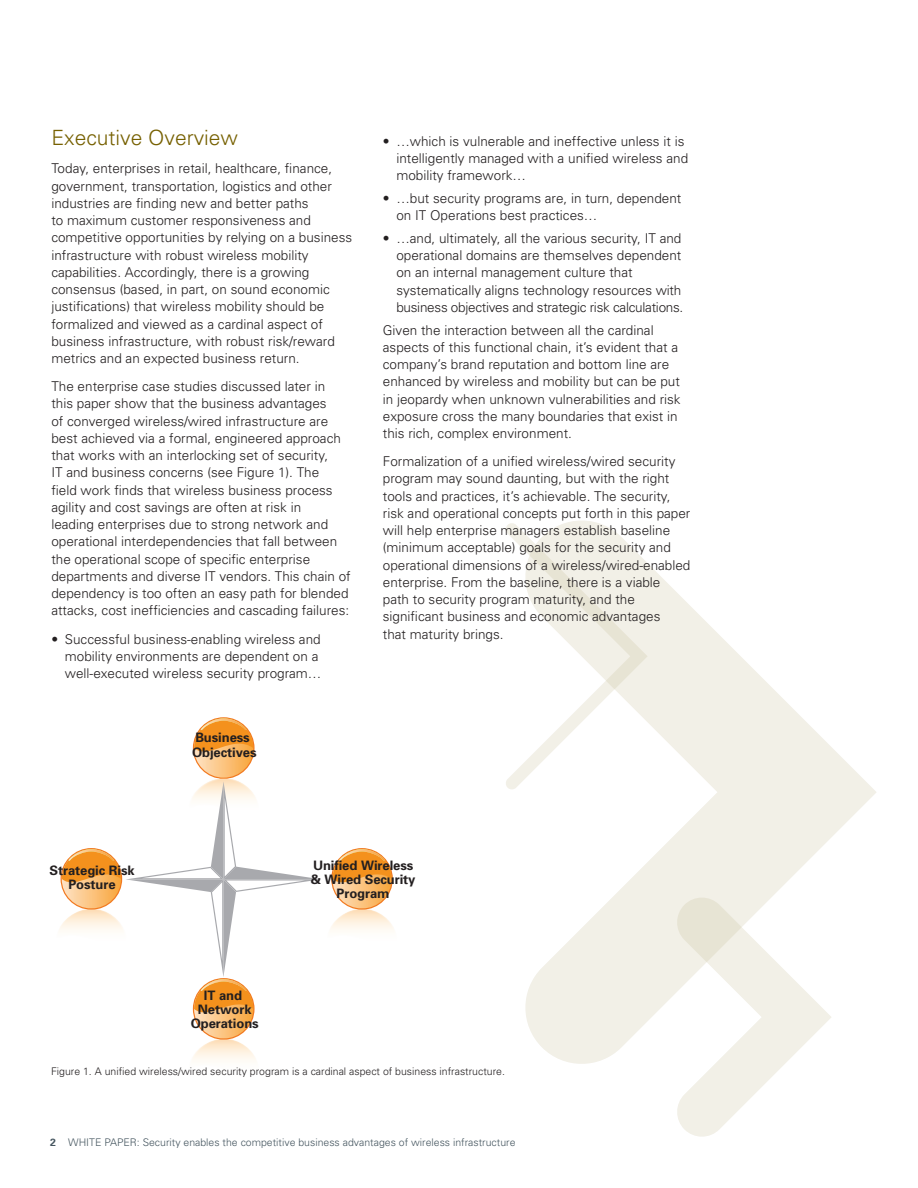
<style>
.page{position:relative;width:918px;height:1188px;background:#fff}
.page>*{position:absolute;margin:0;border:0;box-sizing:border-box;transform-origin:0 0}
.Body_copy{font:300 21px "Univers";color:#766000}
.Body_copy-2{font:300 13.5px/17.2px "Univers";color:#231f20}
.Bullets{font:300 13.5px/17.2px "Univers";color:#231f20}
.t1{font:700 13.05px/14.2px "Univers";letter-spacing:-.005em;color:#231f20;text-align:center}
.Descriptor{font:300 10.5px "Univers";color:#231f20}
.Descriptor-2{font:300 10.5px "Univers";color:#45555f}
.s1{font-weight:700}
</style>
<div class="page">
<svg style="left:525px;top:520px;width:351px;height:544px"></svg>
<svg style="left:676px;top:896px;width:156px;height:241px"></svg>
<svg style="left:506px;top:523px;width:142px;height:267px"></svg>
<svg style="left:193px;top:717px;width:62px;height:62px"></svg>
<svg style="left:194px;top:718px;width:59px;height:60px"></svg>
<svg style="left:194px;top:718px;width:59px;height:43px"></svg>
<svg style="left:331px;top:848px;width:62px;height:62px"></svg>
<svg style="left:332px;top:849px;width:60px;height:59px"></svg>
<svg style="left:332px;top:849px;width:60px;height:43px"></svg>
<img style="left:330px;top:909px;width:64px;height:21px">
<svg style="left:193px;top:978px;width:62px;height:62px"></svg>
<svg style="left:194px;top:979px;width:59px;height:59px"></svg>
<svg style="left:62px;top:778px;width:259px;height:244px"></svg>
<img style="left:192px;top:1039px;width:64px;height:21px">
<p class="Body_copy" style="left:51px;top:125px;width:188px">Executive Overview</p>
<p class="Body_copy-2" style="left:51px;top:160px;width:302px">Today, enterprises in retail, healthcare, finance, government, transportation, logistics and other industries are finding new and better paths<br>to maximum customer responsiveness and competitive opportunities by relying on a business infrastructure with robust wireless mobility capabilities. Accordingly, there is a growing consensus (based, in part, on sound economic justifications) that wireless mobility should be formalized and viewed as a cardinal aspect of business infrastructure, with robust risk/reward metrics and an expected business return.</p>
<p class="Body_copy-2" style="left:51px;top:377px;width:301px">The enterprise case studies discussed later in<br>this paper show that the business advantages<br>of converged wireless/wired infrastructure are best achieved via a formal, engineered approach that works with an interlocking set of security,<br>IT and business concerns (see Figure 1). The<br>field work finds that wireless business process agility and cost savings are often at risk in<br>leading enterprises due to strong network and operational interdependencies that fall between the operational scope of specific enterprise departments and diverse IT vendors. This chain of dependency is too often an easy path for blended attacks, cost inefficiencies and cascading failures:</p>
<p class="Bullets" style="left:65px;top:630px;width:258px;text-indent:-14px">• Successful business-enabling wireless and mobility environments are dependent on a well-executed wireless security program…</p>
<p class="t1" style="left:192px;top:730px;width:66px;text-align:left">Business<br>Objectives</p>
<p class="Bullets" style="left:396px;top:132px;width:293px;text-indent:-14px">• …which is vulnerable and ineffective unless it is intelligently managed with a unified wireless and mobility framework…</p>
<p class="Bullets" style="left:396px;top:189px;width:287px;text-indent:-14px">• …but security programs are, in turn, dependent on IT Operations best practices…</p>
<p class="Bullets" style="left:396px;top:229px;width:289px;text-indent:-14px">• …and, ultimately, all the various security, IT and operational domains are themselves dependent on an internal management culture that systematically aligns technology resources with business objectives and strategic risk calculations.</p>
<p class="Body_copy-2" style="left:383px;top:321px;width:299px">Given the interaction between all the cardinal aspects of this functional chain, it’s evident that a company’s brand reputation and bottom line are enhanced by wireless and mobility but can be put in jeopardy when unknown vulnerabilities and risk exposure cross the many boundaries that exist in this rich, complex environment.</p>
<p class="Body_copy-2" style="left:383px;top:452px;width:309px">Formalization of a unified wireless/wired security program may sound daunting, but with the right tools and practices, it’s achievable. The security, risk and operational concepts put forth in this paper will help enterprise managers establish baseline (minimum acceptable) goals for the security and operational dimensions of a wireless/wired-enabled enterprise. From the baseline, there is a viable<br>path to security program maturity, and the significant business and economic advantages<br>that maturity brings.</p>
<p class="t1" style="left:50px;top:862px;width:87px">Strategic Risk<br>Posture</p>
<p class="t1" style="left:311px;top:858px;width:106px">Unified Wireless &amp; Wired Security<br>Program</p>
<p class="t1" style="left:191px;top:988px;width:70px">IT and<br>Network<br>Operations</p>
<p class="Descriptor" style="left:51px;top:1065px;width:455px">Figure 1. A unified wireless/wired security program is a cardinal aspect of business infrastructure.</p>
<p class="Descriptor-2" style="left:50px;top:1136px;width:467px"><span class="s1">2</span> WHITE PAPER: Security enables the competitive business advantages of wireless infrastructure</p>
</div>
